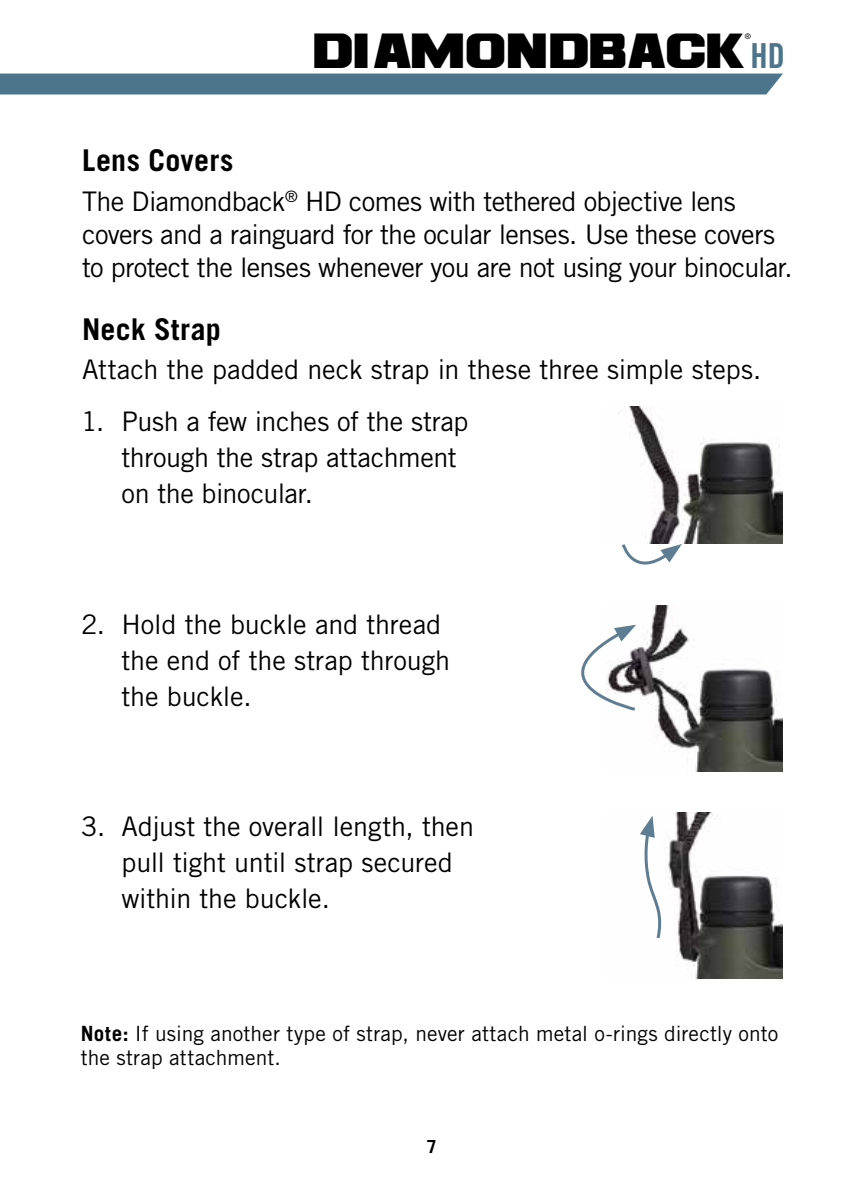
<style>
.page{position:relative;width:864px;height:1188px;background:#fff}
.page>*{position:absolute;margin:0;border:0;box-sizing:border-box;transform-origin:0 0}
.t1{font:38.4px "Ash";color:#000}
.t2{font:34.5px "Trade Gothic LT Std Bd Cn 20";color:#4c748b}
.t3{font:700 30px "Trade Gothic LT Std";letter-spacing:.01em;color:#000}
.t4{font:27px/36px "Trade Gothic LT Std";letter-spacing:-.015em;color:#000}
.t5{font:21px/24px "Trade Gothic LT Std";letter-spacing:.005em;color:#000}
.t6{font:700 18px "Trade Gothic LT Std";color:#000}
.t7{font:7.8px "Trade Gothic LT Std";color:#000}
.s1{font-weight:700}
</style>
<div class="page">
<img style="left:618px;top:407px;width:165px;height:137px">
<svg style="left:620px;top:542px;width:62px;height:23px"></svg>
<img style="left:635px;top:605px;width:148px;height:166px">
<svg style="left:581px;top:625px;width:57px;height:87px"></svg>
<img style="left:660px;top:813px;width:123px;height:165px">
<svg style="left:640px;top:816px;width:20px;height:123px"></svg>
<div style="left:0;top:74px;width:783px;height:20px;background:#4c748b"></div>
<h1 class="t1" style="left:314px;top:29px;width:435px">DIAMONDBACK</h1>
<p class="t7" style="left:745px;top:31px;width:8px">®</p>
<p class="t2" style="left:751px;top:34px;width:36px">HD</p>
<p class="t3" style="left:82px;top:142px;width:153px">Lens Covers</p>
<p class="t4" style="left:82px;top:184px;width:712px;line-height:33px">The Diamondback<sup>®</sup> HD comes with tethered objective lens covers and a rainguard for the ocular lenses. Use these covers to protect the lenses whenever you are not using your binocular.</p>
<p class="t3" style="left:82px;top:311px;width:140px">Neck Strap</p>
<p class="t4" style="left:82px;top:351px;width:681px">Attach the padded neck strap in these three simple steps.</p>
<p class="t4" style="left:122px;top:403px;width:349px;text-indent:-40px">1. Push a few inches of the strap through the strap attachment on the binocular.</p>
<p class="t4" style="left:122px;top:606px;width:330px;text-indent:-40px">2. Hold the buckle and thread the end of the strap through the buckle.</p>
<p class="t4" style="left:122px;top:808px;width:354px;text-indent:-40px">3. Adjust the overall length, then pull tight until strap secured within the buckle.</p>
<p class="t5" style="left:81px;top:1021px;width:699px"><span class="s1">Note:</span> If using another type of strap, never attach metal o-rings directly onto the strap attachment.</p>
<p class="t6" style="left:427px;top:1136px;width:12px">7</p>
</div>
